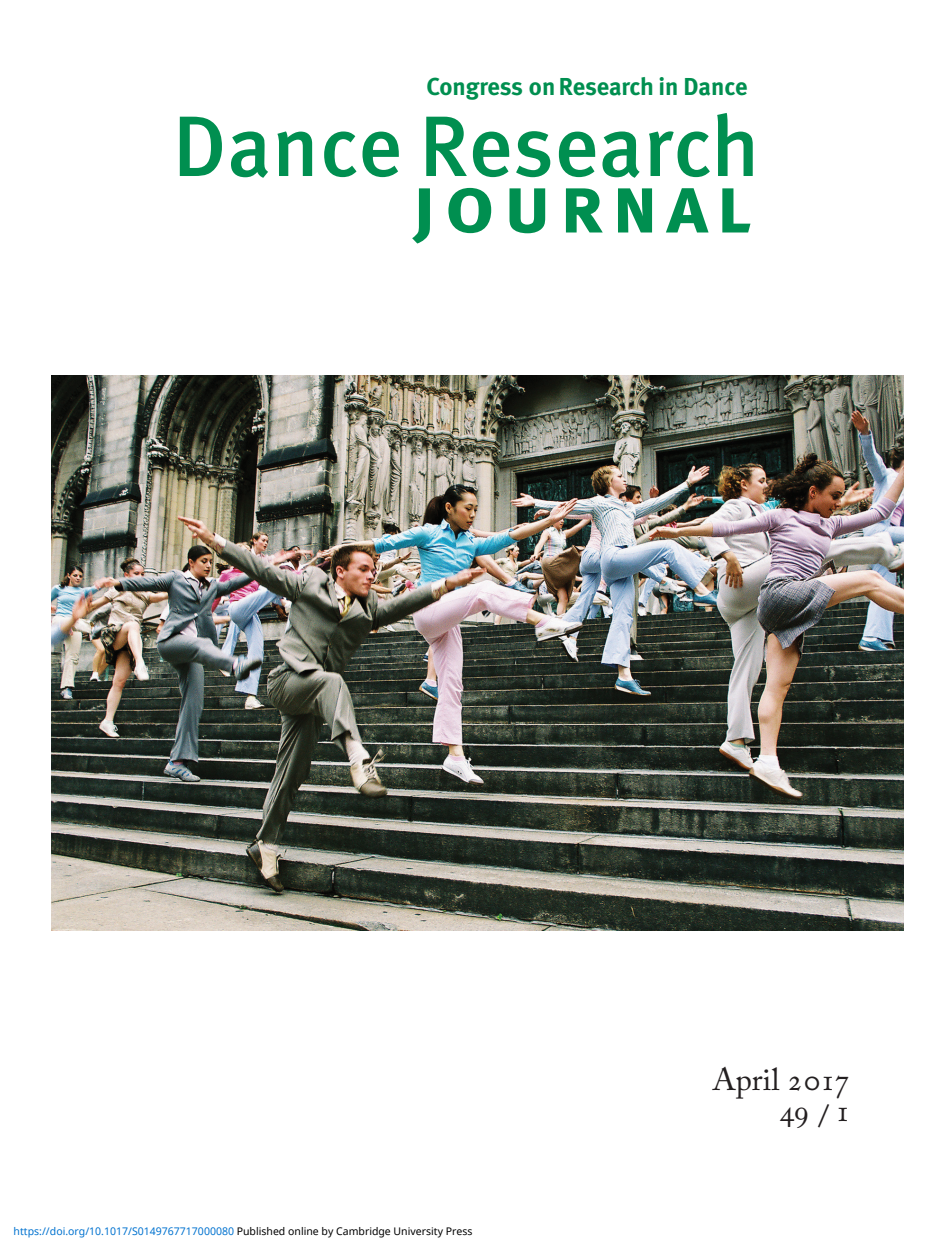
<style>
.page{position:relative;width:946px;height:1260px;background:#fff}
.page>*{position:absolute;margin:0;border:0;box-sizing:border-box;transform-origin:0 0}
.t1{font:500 85.75px "Meta OT";letter-spacing:-.005em;color:#008f50}
.t2{font:80.5px "Meta Bold Caps";letter-spacing:.1em;color:#008f50}
.t3{font:31.5px/31.5px "Adobe Caslon Regular SC";color:#231f20;text-align:right}
.t4{font:700 24.5px "Meta";letter-spacing:-.005em;color:#008f50}
.t5{font:10.5px "Noto Sans";color:#0172cf}
.s1{color:#000}
.s2{font-family:"Adobe Caslon Pro"}
</style>
<div class="page">
<hr style="left:0;top:0;width:1px;height:1260px;background:#54c2bc">
<img style="left:51px;top:375px;width:851px;height:556px">
<p class="t4" style="left:426px;top:77px;width:322px">Congress on Research in Dance</p>
<p class="t1" style="left:172px;top:96px;width:588px">Dance Research</p>
<p class="t2" style="left:412px;top:158px;width:339px">journal</p>
<p class="t5" style="left:14px;top:1224px;width:460px">https://doi.org/10.1017/S0149767717000080 <span class="s1">Published online by Cambridge University Press</span></p>
<p class="t3" style="left:712px;top:1067px;width:137px"><span class="s2">April</span> 2017<br>49 / 1</p>
</div>
